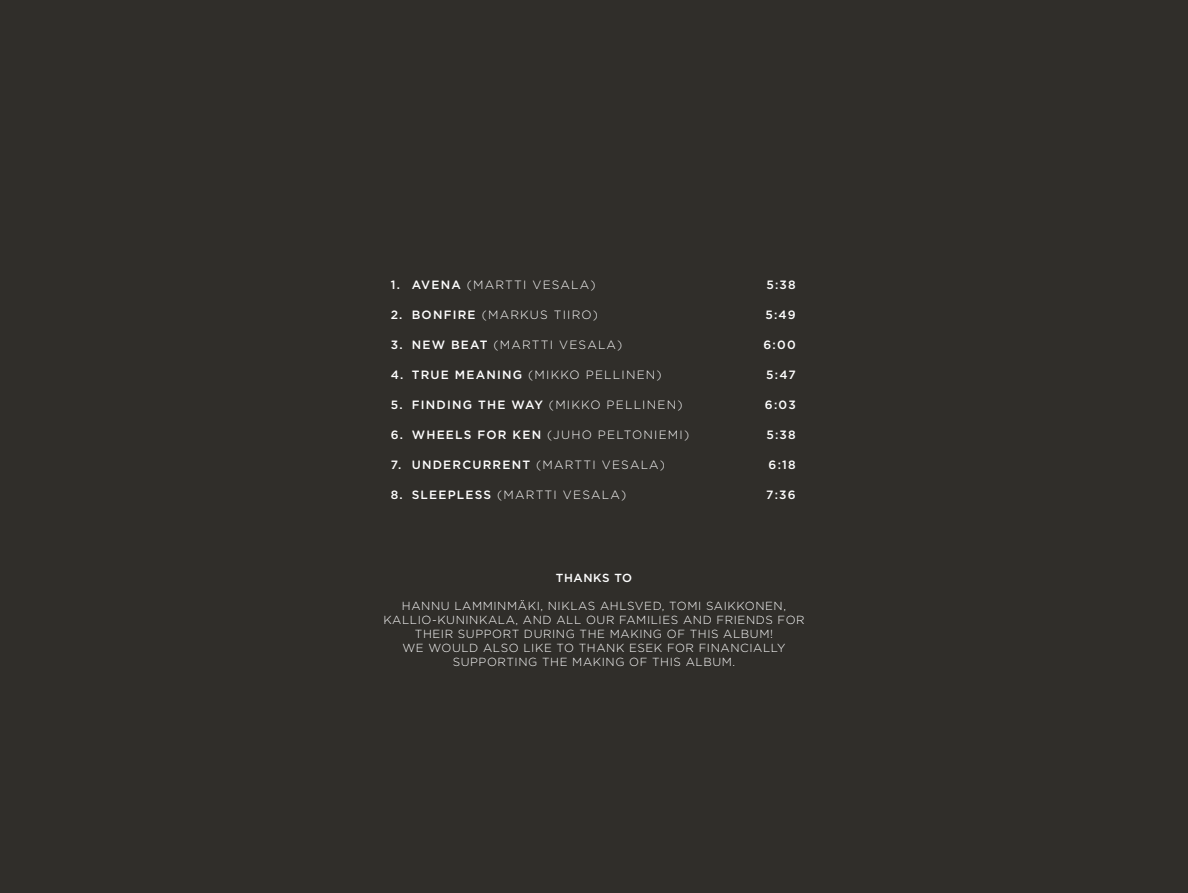
<style>
.page{position:relative;width:1188px;height:893px;background:#302e2a}
.page>*{position:absolute;margin:0;border:0;box-sizing:border-box;transform-origin:0 0}
.t1{font:500 12px "Gotham HTF";letter-spacing:.1em;color:#fff}
.t2{font:300 12px "Gotham HTF";letter-spacing:.1em;color:#fff}
.t3{font:300 11.7px "Gotham HTF";letter-spacing:.05em;color:#fff}
.t4{font:500 11.7px "Gotham HTF";color:#fff}
.s1{font-weight:500}
.s2{font-weight:300}
</style>
<div class="page">
<p class="t1" style="left:391px;top:278px;width:52px">1. AVENA</p>
<p class="t2" style="left:467px;top:278px;width:27px">(MARTTI</p>
<p class="t2" style="left:532px;top:278px;width:39px">VESALA</p>
<p class="t2" style="left:591px;top:278px;width:7px">)</p>
<p class="t1" style="left:766px;top:278px;width:31px">5:38</p>
<p class="t1" style="left:391px;top:308px;width:51px">2. BONFI</p>
<p class="t2" style="left:458px;top:308px;width:113px"><span class="s1">RE</span> (MARKUS TIIRO</p>
<p class="t2" style="left:593px;top:308px;width:7px">)</p>
<p class="t1" style="left:765px;top:308px;width:32px">5:49</p>
<p class="t1" style="left:391px;top:338px;width:44px">3. NEW</p>
<p class="t1" style="left:451px;top:338px;width:20px">BEAT</p>
<p class="t2" style="left:494px;top:338px;width:27px">(MARTTI</p>
<p class="t2" style="left:559px;top:338px;width:39px">VESALA</p>
<p class="t2" style="left:617px;top:338px;width:7px">)</p>
<p class="t1" style="left:764px;top:338px;width:34px">6:00</p>
<p class="t1" style="left:391px;top:368px;width:86px">4. TRUE MEANING</p>
<p class="t2" style="left:528px;top:368px;width:68px">(MIKKO PELLINEN</p>
<p class="t2" style="left:657px;top:368px;width:7px">)</p>
<p class="t1" style="left:766px;top:368px;width:31px">5:47</p>
<p class="t1" style="left:391px;top:398px;width:40px">5. FINDING</p>
<p class="t1" style="left:478px;top:398px;width:19px">THE</p>
<p class="t1" style="left:512px;top:398px;width:24px">WAY</p>
<p class="t2" style="left:549px;top:398px;width:68px">(MIKKO PELLINEN</p>
<p class="t2" style="left:677px;top:398px;width:7px">)</p>
<p class="t1" style="left:765px;top:398px;width:32px">6:03</p>
<p class="t1" style="left:391px;top:428px;width:46px">6. WHEE</p>
<p class="t1" style="left:455px;top:428px;width:68px">LS FOR KEN</p>
<p class="t2" style="left:547px;top:428px;width:25px">(JUHO</p>
<p class="t2" style="left:598px;top:428px;width:10px">PELTONIEMI</p>
<p class="t2" style="left:684px;top:428px;width:7px">)</p>
<p class="t1" style="left:766px;top:428px;width:31px">5:38</p>
<p class="t1" style="left:391px;top:458px;width:23px">7. UNDE</p>
<p class="t1" style="left:453px;top:458px;width:60px">RCURRENT</p>
<p class="t2" style="left:536px;top:458px;width:27px">(MARTTI</p>
<p class="t2" style="left:602px;top:458px;width:39px">VESALA</p>
<p class="t2" style="left:660px;top:458px;width:7px">)</p>
<p class="t1" style="left:769px;top:458px;width:29px">6:18</p>
<p class="t1" style="left:391px;top:488px;width:134px">8. SLEEPLESS <span class="s2">(MARTTI</span></p>
<p class="t2" style="left:563px;top:488px;width:39px">VESALA</p>
<p class="t2" style="left:621px;top:488px;width:7px">)</p>
<p class="t1" style="left:766px;top:488px;width:31px">7:36</p>
<p class="t4" style="left:556px;top:571px;width:18px">THAN</p>
<p class="t4" style="left:593px;top:571px;width:40px">KS TO</p>
<p class="t3" style="left:402px;top:599px;width:20px">HANNU</p>
<p class="t3" style="left:454px;top:599px;width:18px">LAMMINM</p>
<p class="t3" style="left:518px;top:599px;width:168px">ÄKI, NI KLAS AHLSVED, TOMI</p>
<p class="t3" style="left:706px;top:599px;width:8px">SAI</p>
<p class="t3" style="left:728px;top:599px;width:28px">KKONEN</p>
<p class="t3" style="left:783px;top:599px;width:4px">,</p>
<p class="t3" style="left:383px;top:613px;width:9px">KALLIO</p>
<p class="t3" style="left:432px;top:613px;width:15px">-KUNIN</p>
<p class="t3" style="left:479px;top:613px;width:19px">KALA</p>
<p class="t3" style="left:516px;top:613px;width:50px">, AN D ALL</p>
<p class="t3" style="left:586px;top:613px;width:11px">OUR</p>
<p class="t3" style="left:619px;top:613px;width:16px">FAMILIE</p>
<p class="t3" style="left:671px;top:613px;width:62px">S AND FRIEN</p>
<p class="t3" style="left:756px;top:613px;width:32px">DS FOR</p>
<p class="t3" style="left:415px;top:627px;width:9px">THEIR</p>
<p class="t3" style="left:458px;top:627px;width:44px">SU PPORT</p>
<p class="t3" style="left:524px;top:627px;width:19px">DURIN</p>
<p class="t3" style="left:566px;top:627px;width:23px">G THE</p>
<p class="t3" style="left:610px;top:627px;width:88px">MAKING OF THI</p>
<p class="t3" style="left:711px;top:627px;width:64px">S ALBUM !</p>
<p class="t3" style="left:402px;top:641px;width:37px">WE WOUL</p>
<p class="t3" style="left:469px;top:641px;width:120px">D ALSOLIKETO THAN</p>
<p class="t3" style="left:616px;top:641px;width:61px">K ESEK FOR</p>
<p class="t3" style="left:699px;top:641px;width:9px">FINAN</p>
<p class="t3" style="left:740px;top:641px;width:17px">CIALL</p>
<p class="t3" style="left:777px;top:641px;width:10px">Y</p>
<p class="t3" style="left:453px;top:656px;width:44px">SU PPORTIN</p>
<p class="t3" style="left:528px;top:656px;width:23px">G THE</p>
<p class="t3" style="left:572px;top:656px;width:88px">MAKING OF THI</p>
<p class="t3" style="left:674px;top:656px;width:63px">S ALBUM .</p>
</div>
